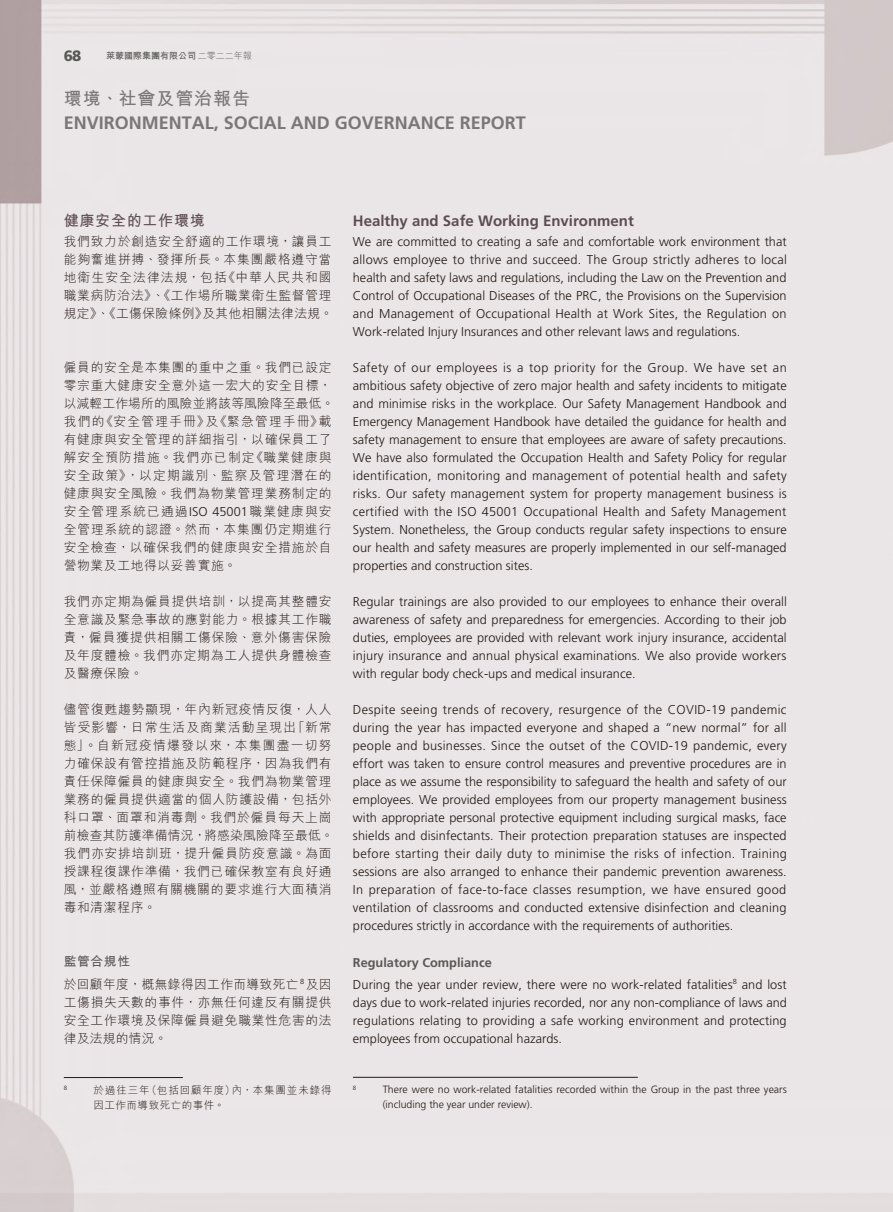
<style>
.page{position:relative;width:893px;height:1212px;background:#eae5e6}
.page>*{position:absolute;margin:0;border:0;box-sizing:border-box;transform-origin:0 0}
.t1{font:700 18px "Frutiger LT Std";color:#7a7778}
.t2{font:700 18px "M Hei HK";letter-spacing:.05em;color:#7a7778}
.t3{font:700 15px "Frutiger LT Std";color:#5d4d52}
.t4{font:700 15px "M Hei HK";letter-spacing:.05em;color:#5d4d52}
.t5{font:900 15px "Frutiger LT Std";color:#595857}
.t6{font:300 12.75px/18px "Frutiger LT Std";color:#231916;text-align:justify}
.t7{font:300 12.75px/18px "M Hei HK";letter-spacing:.06em;color:#231916;text-align:justify}
.t8{font:300 12.75px/22.2px "M Hei HK";letter-spacing:.025em;color:#231916}
.t9{font:300 10.5px/15px "Frutiger LT Std";color:#231916}
.t10{font:300 10.5px/15px "M Hei HK";letter-spacing:.085em;color:#231916}
.t11{font:700 9px "M Hei HK";color:#595857}
.t12{font:300 6.15px "Frutiger LT Std";color:#231916}
.s1{font-weight:300}
.s2{font-family:"Frutiger LT Std"}
.s3{font-weight:700;color:#595857}
</style>
<div class="page">
<hr style="left:353px;top:1077px;width:285px;height:1px;background:#231916">
<hr style="left:64px;top:1077px;width:119px;height:1px;background:#231916">
<p class="t5" style="left:64px;top:47px;width:19px">68</p>
<p class="t11" style="left:106px;top:49px;width:147px">萊蒙國際集團有限公司 <span class="s1">二零二二年報</span></p>
<h1 class="t2" style="left:64px;top:86px;width:188px">環境、社會及管治報告</h1>
<h1 class="t1" style="left:64px;top:113px;width:464px">ENVIRONMENTAL, SOCIAL AND GOVERNANCE REPORT</h1>
<p class="t4" style="left:64px;top:210px;width:143px">健康安全的工作環境</p>
<p class="t7" style="left:64px;top:232px;width:271px">我們致力於創造安全舒適的工作環境，讓員工能夠奮進拼搏、發揮所長。本集團嚴格遵守當地衛生安全法律法規，包括《中華人民共和國職業病防治法》、《工作場所職業衛生監督管理規定》、《工傷保險條例》及其他相關法律法規。</p>
<p class="t7" style="left:64px;top:358px;width:272px;text-align:left">僱員的安全是本集團的重中之重。我們已設定零宗重大健康安全意外這一宏大的安全目標，以減輕工作場所的風險並將該等風險降至最低。我們的《安全管理手冊》及《緊急管理手冊》載有健康與安全管理的詳細指引，以確保員工了解安全預防措施。我們亦已制定《職業健康與安全政策》，以定期識別、監察及管理潛在的健康與安全風險。我們為物業管理業務制定的安全管理系統已通過<span class="s2">ISO 45001</span>職業健康與安全管理系統的認證。然而，本集團仍定期進行安全檢查，以確保我們的健康與安全措施於自營物業及工地得以妥善實施。</p>
<p class="t7" style="left:64px;top:592px;width:269px">我們亦定期為僱員提供培訓，以提高其整體安全意識及緊急事故的應對能力。根據其工作職責，僱員獲提供相關工傷保險、意外傷害保險及年度體檢。我們亦定期為工人提供身體檢查及醫療保險。</p>
<p class="t7" style="left:64px;top:700px;width:271px;text-align:left">儘管復甦趨勢顯現，年內新冠疫情反復，人人皆受影響，日常生活及商業活動呈現出「新常態」。自新冠疫情爆發以來，本集團盡一切努力確保設有管控措施及防範程序，因為我們有責任保障僱員的健康與安全。我們為物業管理業務的僱員提供適當的個人防護設備，包括外科口罩、面罩和消毒劑。我們於僱員每天上崗前檢查其防護準備情況，將感染風險降至最低。我們亦安排培訓班，提升僱員防疫意識。為面授課程復課作準備，我們已確保教室有良好通風，並嚴格遵照有關機關的要求進行大面積消毒和清潔程序。</p>
<p class="t8" style="left:64px;top:950px;width:269px"><span class="s3">監管合規性<br></span>於回顧年度，概無錄得因工作而導致死亡 <sup>8</sup> 及因</p>
<p class="t7" style="left:64px;top:993px;width:269px">工傷損失天數的事件，亦無任何違反有關提供安全工作環境及保障僱員避免職業性危害的法律及法規的情況。</p>
<p class="t12" style="left:64px;top:1084px;width:5px">8</p>
<p class="t10" style="left:94px;top:1082px;width:240px">於過往三年（包括回顧年度）內，本集團並未錄得因工作而導致死亡的事件。</p>
<p class="t3" style="left:353px;top:212px;width:282px">Healthy and Safe Working Environment</p>
<p class="t6" style="left:353px;top:233px;width:435px">We are committed to creating a safe and comfortable work environment that allows employee to thrive and succeed. The Group strictly adheres to local health and safety laws and regulations, including the Law on the Prevention and Control of Occupational Diseases of the PRC, the Provisions on the Supervision and Management of Occupational Health at Work Sites, the Regulation on Work-related Injury Insurances and other relevant laws and regulations.</p>
<p class="t6" style="left:353px;top:359px;width:435px">Safety of our employees is a top priority for the Group. We have set an ambitious safety objective of zero major health and safety incidents to mitigate and minimise risks in the workplace. Our Safety Management Handbook and Emergency Management Handbook have detailed the guidance for health and safety management to ensure that employees are aware of safety precautions.<br>We have also formulated the Occupation Health and Safety Policy for regular identification, monitoring and management of potential health and safety risks. Our safety management system for property management business is certified with the ISO 45001 Occupational Health and Safety Management System. Nonetheless, the Group conducts regular safety inspections to ensure our health and safety measures are properly implemented in our self-managed properties and construction sites.</p>
<p class="t6" style="left:353px;top:593px;width:435px">Regular trainings are also provided to our employees to enhance their overall awareness of safety and preparedness for emergencies. According to their job duties, employees are provided with relevant work injury insurance, accidental injury insurance and annual physical examinations. We also provide workers with regular body check-ups and medical insurance.</p>
<p class="t6" style="left:353px;top:701px;width:435px">Despite seeing trends of recovery, resurgence of the COVID-19 pandemic during the year has impacted everyone and shaped a “new normal” for all people and businesses. Since the outset of the COVID-19 pandemic, every effort was taken to ensure control measures and preventive procedures are in place as we assume the responsibility to safeguard the health and safety of our employees. We provided employees from our property management business with appropriate personal protective equipment including surgical masks, face shields and disinfectants. Their protection preparation statuses are inspected before starting their daily duty to minimise the risks of infection. Training sessions are also arranged to enhance their pandemic prevention awareness.<br>In preparation of face-to-face classes resumption, we have ensured good ventilation of classrooms and conducted extensive disinfection and cleaning procedures strictly in accordance with the requirements of authorities.</p>
<p class="t6" style="left:353px;top:951px;width:435px;line-height:22.2px"><span class="s3">Regulatory Compliance<br></span>During the year under review, there were no work-related fatalities<sup>8</sup> and lost</p>
<p class="t6" style="left:353px;top:993px;width:436px">days due to work-related injuries recorded, nor any non-compliance of laws and regulations relating to providing a safe working environment and protecting employees from occupational hazards.</p>
<p class="t12" style="left:353px;top:1084px;width:5px">8</p>
<p class="t9" style="left:383px;top:1082px;width:406px">There were no work-related fatalities recorded within the Group in the past three years (including the year under review).</p>
</div>
